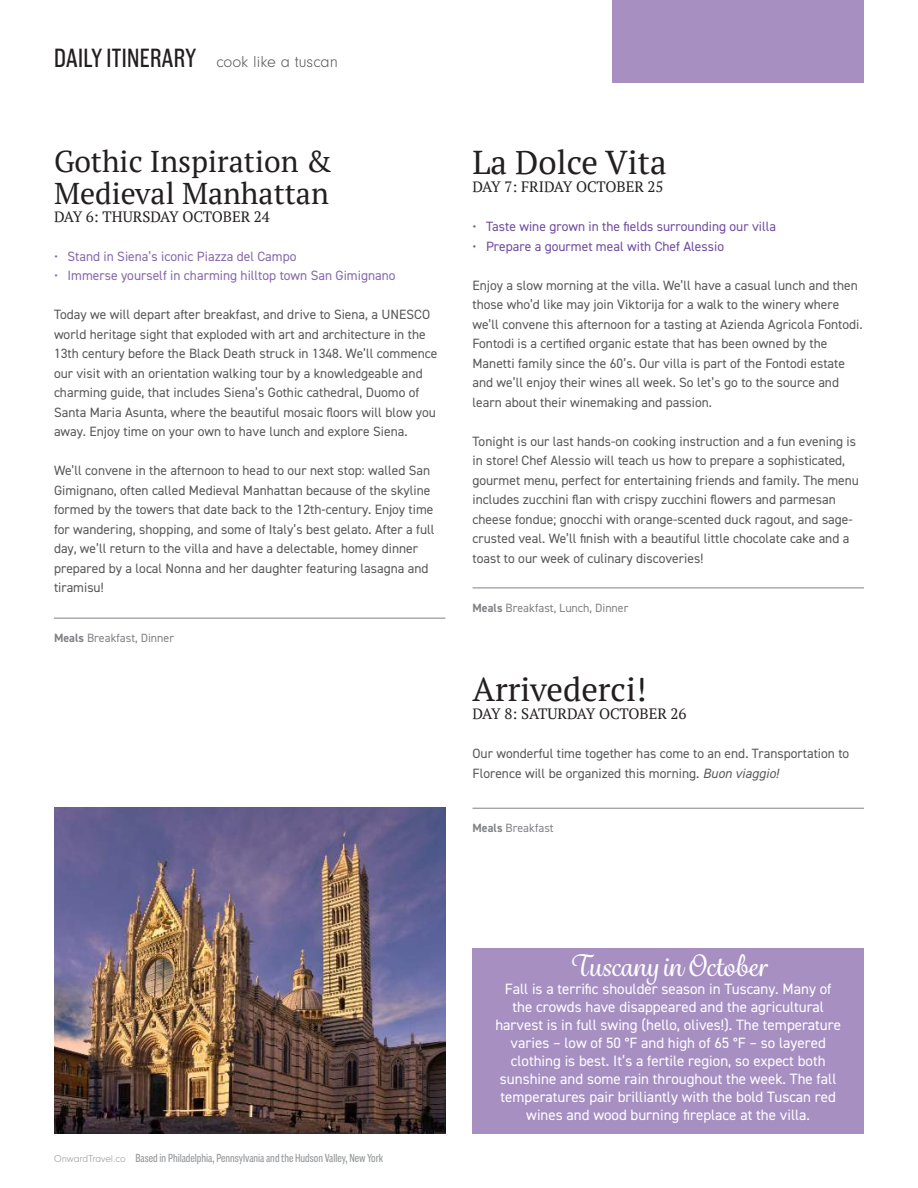
<style>
.page{position:relative;width:918px;height:1188px;background:#fff}
.page>*{position:absolute;margin:0;border:0;box-sizing:border-box;transform-origin:0 0}
.t1{font:33px "PT Serif";color:#231f20}
.t2{font:30px/31.5px "PT Serif";color:#231f20}
.t3{font:500 28.5px "Grafolita Script";color:#fff}
.t4{font:300 16.5px "Neuzeit Gro";color:#57585a}
.t5{font:15px/18px "DIN2014";color:#fff;text-align:center}
.t6{font:15px "PT Serif";color:#231f20}
.t7{font:13.5px/19.5px "DIN2014";color:#57585a}
.t8{font:13.5px "DIN2014";color:#8568ad}
.t9{font:13.5px "DIN2014";color:#714b9e}
.t10{font:12px "Americane Cond";color:#97999c}
.t11{font:12px "DIN2014";color:#808285}
.s1{font-family:"Americane Cond";font-weight:400;font-size:27px;color:#231f20}
.s2{font-weight:700}
.s3{font-style:italic}
.s4{font-family:"Neuzeit Gro";font-weight:300;font-size:10.5px}
</style>
<div class="page">
<hr style="left:54px;top:618px;width:392px;height:1px;background:#808285">
<div style="left:612px;top:0;width:252px;height:82px;background:#a78fc2"></div>
<img style="left:54px;top:808px;width:392px;height:326px">
<div style="left:472px;top:948px;width:392px;height:186px;background:#a78fc2"></div>
<hr style="left:472px;top:588px;width:392px;height:1px;background:#808285">
<hr style="left:472px;top:808px;width:392px;height:1px;background:#808285">
<p class="t4" style="left:54px;top:53px;width:285px"><span class="s1">DAILY ITINERARY</span> cook like a tuscan</p>
<h2 class="t2" style="left:54px;top:145px;width:279px">Gothic Inspiration &amp;<br>Medieval Manhattan</h2>
<p class="t6" style="left:54px;top:207px;width:217px">DAY 6: THURSDAY OCTOBER 24</p>
<p class="t8" style="left:54px;top:248px;width:244px">• Stand in Siena’s iconic Piazza del Campo</p>
<p class="t8" style="left:54px;top:267px;width:343px">• Immerse yourself in charming hilltop town San Gimignano</p>
<p class="t7" style="left:54px;top:304px;width:385px">Today we will depart after breakfast, and drive to Siena, a UNESCO world heritage sight that exploded with art and architecture in the 13th century before the Black Death struck in 1348. We’ll commence our visit with an orientation walking tour by a knowledgeable and charming guide, that includes Siena’s Gothic cathedral, Duomo of Santa Maria Asunta, where the beautiful mosaic floors will blow you away. Enjoy time on your own to have lunch and explore Siena.</p>
<p class="t7" style="left:54px;top:460px;width:382px">We’ll convene in the afternoon to head to our next stop: walled San Gimignano, often called Medieval Manhattan because of the skyline formed by the towers that date back to the 12th-century. Enjoy time for wandering, shopping, and some of Italy’s best gelato. After a full day, we’ll return to the villa and have a delectable, homey dinner prepared by a local Nonna and her daughter featuring lasagna and tiramisu!</p>
<p class="t11" style="left:54px;top:631px;width:122px"><span class="s2">Meals</span> Breakfast, Dinner</p>
<h1 class="t1" style="left:472px;top:141px;width:196px">La Dolce Vita</h1>
<p class="t6" style="left:472px;top:177px;width:193px">DAY 7: FRIDAY OCTOBER 25</p>
<p class="t9" style="left:472px;top:218px;width:305px">• Taste wine grown in the fields surrounding our villa</p>
<p class="t9" style="left:472px;top:238px;width:253px">• Prepare a gourmet meal with Chef Alessio</p>
<p class="t7" style="left:472px;top:275px;width:392px">Enjoy a slow morning at the villa. We’ll have a casual lunch and then those who’d like may join Viktorija for a walk to the winery where we’ll convene this afternoon for a tasting at Azienda Agricola Fontodi.<br>Fontodi is a certified organic estate that has been owned by the Manetti family since the 60’s. Our villa is part of the Fontodi estate and we’ll enjoy their wines all week. So let’s go to the source and learn about their winemaking and passion.</p>
<p class="t7" style="left:472px;top:431px;width:388px">Tonight is our last hands-on cooking instruction and a fun evening is in store! Chef Alessio will teach us how to prepare a sophisticated, gourmet menu, perfect for entertaining friends and family. The menu includes zucchini flan with crispy zucchini flowers and parmesan cheese fondue; gnocchi with orange-scented duck ragout, and sage&shy;crusted veal. We’ll finish with a beautiful little chocolate cake and a toast to our week of culinary discoveries!</p>
<p class="t11" style="left:472px;top:600px;width:158px"><span class="s2">Meals</span> Breakfast, Lunch, Dinner</p>
<h1 class="t1" style="left:472px;top:668px;width:176px">Arrivederci!</h1>
<p class="t6" style="left:472px;top:704px;width:216px">DAY 8: SATURDAY OCTOBER 26</p>
<p class="t7" style="left:472px;top:744px;width:378px">Our wonderful time together has come to an end. Transportation to<br>Florence will be organized this morning. <span class="s3">Buon viaggio!</span></p>
<p class="t11" style="left:472px;top:821px;width:83px"><span class="s2">Meals</span> Breakfast</p>
<p class="t10" style="left:54px;top:1151px;width:331px"><span class="s4">OnwardTravel.co</span> Based in Philadelphia, Pennsylvania and the Hudson Valley, New York</p>
<h3 class="t3" style="left:570px;top:948px;width:199px">Tuscany in October</h3>
<p class="t5" style="left:495px;top:980px;width:347px">Fall is a terrific shoulder season in Tuscany. Many of the crowds have disappeared and the agricultural harvest is in full swing (hello, olives!). The temperature varies – low of 50 °F and high of 65 °F – so layered clothing is best. It’s a fertile region, so expect both sunshine and some rain throughout the week. The fall temperatures pair brilliantly with the bold Tuscan red wines and wood burning fireplace at the villa.</p>
</div>
